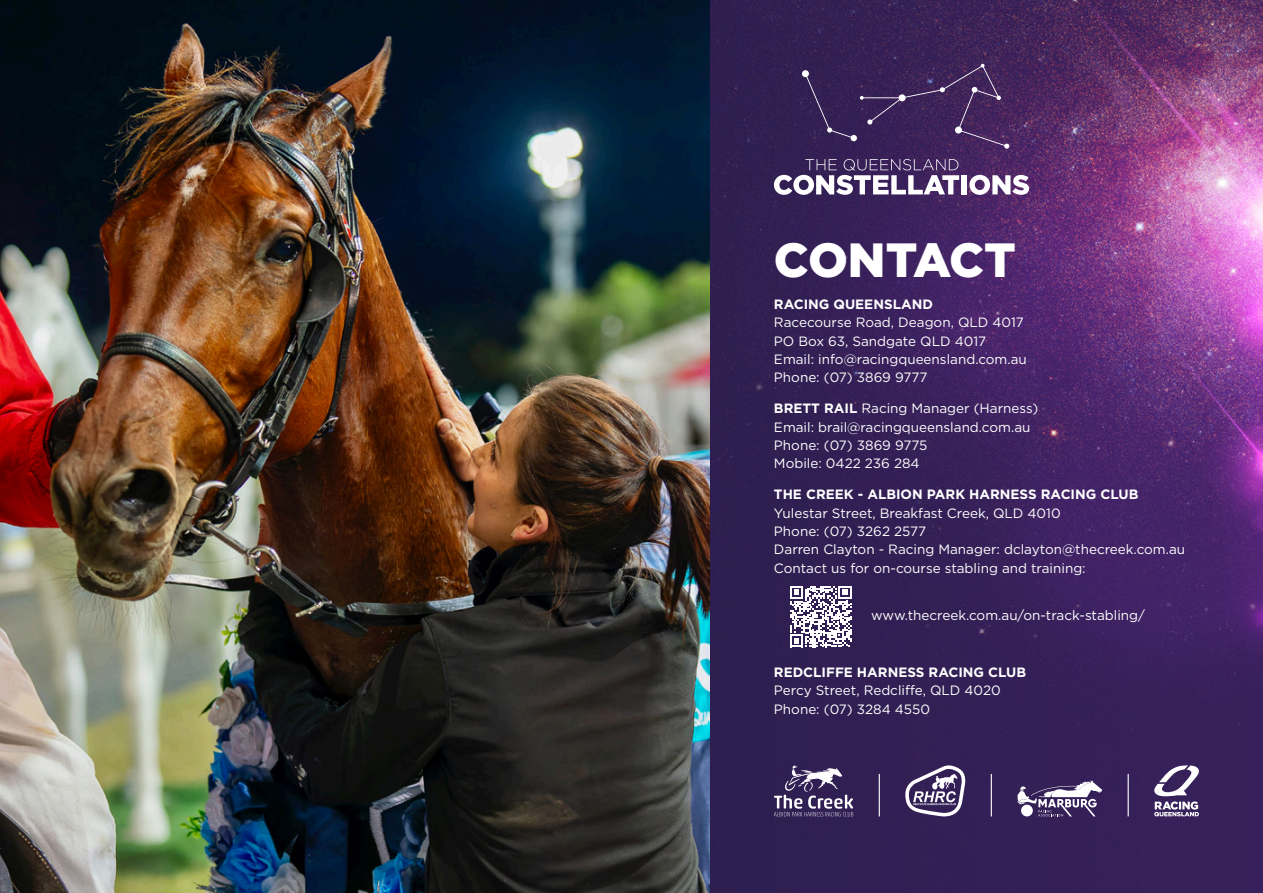
<style>
.page{position:relative;width:1263px;height:893px;background:#fff}
.page>*{position:absolute;margin:0;border:0;box-sizing:border-box;transform-origin:0 0}
.t1{font:900 48px "Gotham";letter-spacing:-.01em;color:#fff}
.t2{font:13.5px "Gotham";color:#fff}
.t3{font:700 13.5px "Gotham";color:#fff}
.s1{font-weight:700}
</style>
<div class="page">
<img style="left:0;top:0;width:1263px;height:893px">
<div style="left:962px;top:175px;width:5px;height:19px;background:#fff"></div>
<svg style="left:969px;top:175px;width:60px;height:20px"></svg>
<svg style="left:774px;top:159px;width:185px;height:36px"></svg>
<svg style="left:802px;top:64px;width:207px;height:85px;background:#41295d"></svg>
<svg style="left:774px;top:765px;width:79px;height:51px;background:#5e5179"></svg>
<svg style="left:905px;top:765px;width:60px;height:51px"></svg>
<svg style="left:1154px;top:765px;width:45px;height:51px"></svg>
<svg style="left:1017px;top:780px;width:85px;height:36px"></svg>
<hr style="left:879px;top:774px;width:1px;height:42px;background:#fff">
<hr style="left:991px;top:774px;width:1px;height:42px;background:#fff">
<hr style="left:1127px;top:774px;width:2px;height:42px;background:#fff">
<svg style="left:790px;top:586px;width:61px;height:61px"></svg>
<p class="t1" style="left:774px;top:226px;width:243px">CONTACT</p>
<p class="t3" style="left:774px;top:295px;width:160px">RACING QUEENSLAND</p>
<p class="t2" style="left:774px;top:314px;width:252px">Racecourse Road, Deagon, QLD 4017</p>
<p class="t2" style="left:774px;top:332px;width:214px">PO Box 63, Sandgate QLD 4017</p>
<p class="t2" style="left:774px;top:350px;width:254px">Email: info@racingqueensland.com.au</p>
<p class="t2" style="left:774px;top:369px;width:155px">Phone: (07) 3869 9777</p>
<p class="t2" style="left:774px;top:400px;width:266px"><span class="s1">BRETT RAIL</span> Racing Manager (Harness)</p>
<p class="t2" style="left:774px;top:418px;width:258px">Email: brail@racingqueensland.com.au</p>
<p class="t2" style="left:774px;top:437px;width:155px">Phone: (07) 3869 9775</p>
<p class="t2" style="left:774px;top:455px;width:147px">Mobile: 0422 236 284</p>
<p class="t3" style="left:774px;top:486px;width:366px">THE CREEK - ALBION PARK HARNESS RACING CLUB</p>
<p class="t2" style="left:774px;top:504px;width:288px">Yulestar Street, Breakfast Creek, QLD 4010</p>
<p class="t2" style="left:774px;top:523px;width:154px">Phone: (07) 3262 2577</p>
<p class="t2" style="left:774px;top:541px;width:413px">Darren Clayton - Racing Manager: dclayton@thecreek.com.au</p>
<p class="t2" style="left:774px;top:559px;width:313px">Contact us for on-course stabling and training:</p>
<p class="t2" style="left:871px;top:606px;width:275px">www.thecreek.com.au/on-track-stabling/</p>
<p class="t3" style="left:774px;top:663px;width:254px">REDCLIFFE HARNESS RACING CLUB</p>
<p class="t2" style="left:774px;top:682px;width:228px">Percy Street, Redcliffe, QLD 4020</p>
<p class="t2" style="left:774px;top:700px;width:158px">Phone: (07) 3284 4550</p>
</div>
